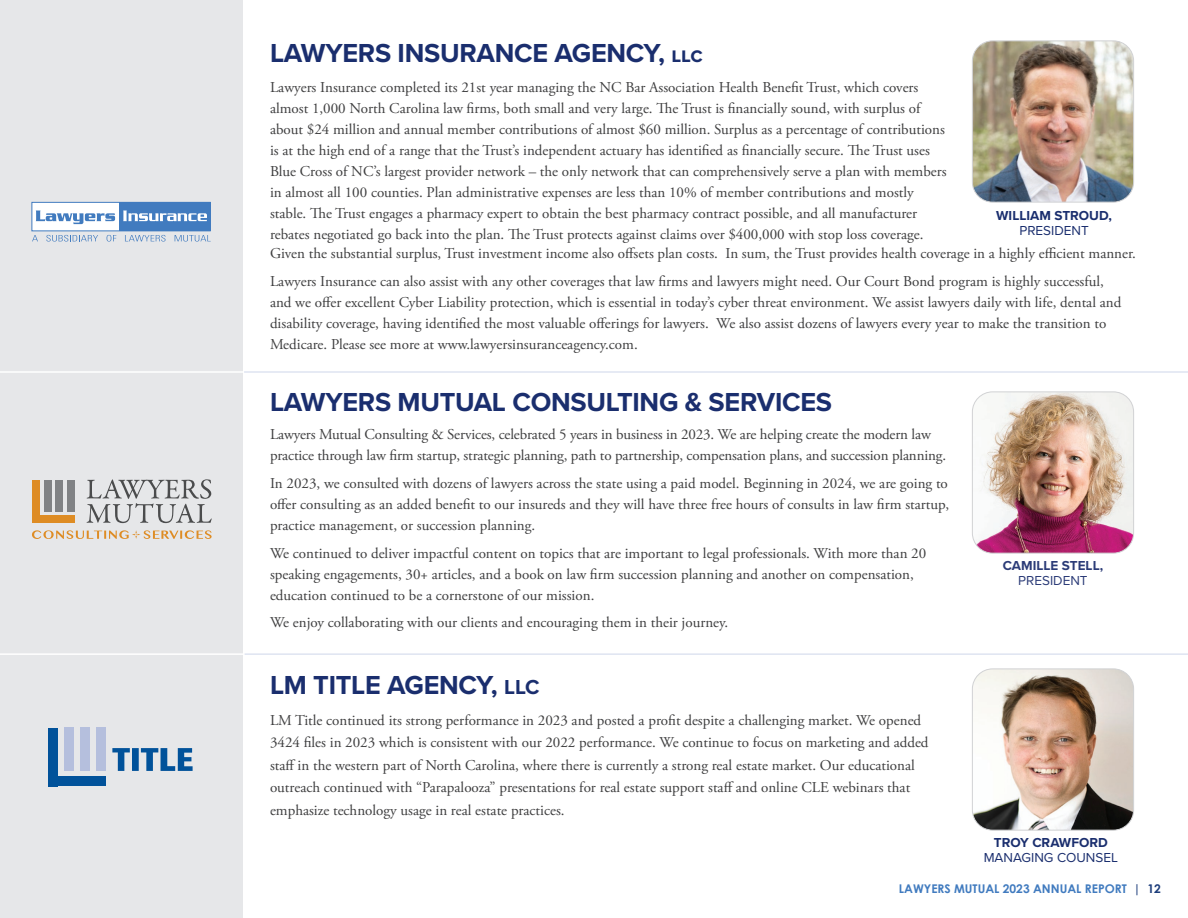
<style>
.page{position:relative;width:1188px;height:918px;background:#fff}
.page>*{position:absolute;margin:0;border:0;box-sizing:border-box;transform-origin:0 0}
._2019header{font:700 27px "Proxima Nova";letter-spacing:-.01em;color:#1a2e6e}
.quote{font:15px/21px "Adobe Garamond Pro";color:#3e3e3f}
.nametitles{font:700 13.5px/15px "Proxima Nova";color:#2b3b77;text-align:center}
.nametitles-2{font:13.5px "Proxima Nova";color:#1a2e6e}
.captions{font:700 13.5px "Proxima Nova";color:#1a2e6e}
.nametitles-3{font:700 13.5px "Proxima Nova";color:#1a2e6e}
.captions-2{font:13.5px "Proxima Nova";color:#1a2e6e}
.t1{font:700 12px "Century Gothic";color:#417bbf}
.s1{font-size:21px}
.s2{font-weight:400}
.s3{color:#1d3d7b}
</style>
<div class="page">
<div style="left:0;top:0;width:243px;height:918px;background:#e6e7e9"></div>
<img style="left:972px;top:42px;width:162px;height:160px">
<div style="left:972px;top:40px;width:162px;height:162px;border:1px solid #d1d2d4;border-radius:20px"></div>
<svg style="left:32px;top:235px;width:6px;height:6px"></svg>
<svg style="left:46px;top:235px;width:52px;height:7px"></svg>
<svg style="left:106px;top:235px;width:10px;height:7px"></svg>
<svg style="left:125px;top:235px;width:41px;height:7px"></svg>
<svg style="left:175px;top:235px;width:36px;height:7px"></svg>
<div style="left:32px;top:202px;width:178px;height:29px;background:#fff"></div>
<div style="left:31px;top:202px;width:180px;height:29px;border:1px solid #417bbf"></div>
<div style="left:119px;top:202px;width:92px;height:29px;background:#417bbf"></div>
<svg style="left:36px;top:211px;width:79px;height:13px"></svg>
<svg style="left:123px;top:211px;width:84px;height:10px"></svg>
<img style="left:972px;top:392px;width:162px;height:160px">
<div style="left:972px;top:392px;width:162px;height:162px;border:1px solid #d1d2d4;border-radius:20px"></div>
<div style="left:32px;top:480px;width:7px;height:43px;background:#de8c24"></div>
<div style="left:44px;top:480px;width:7px;height:32px;background:#808285"></div>
<div style="left:56px;top:480px;width:7px;height:32px;background:#808285"></div>
<div style="left:68px;top:480px;width:7px;height:32px;background:#808285"></div>
<div style="left:32px;top:516px;width:43px;height:7px;background:#de8c24"></div>
<svg style="left:87px;top:479px;width:125px;height:44px"></svg>
<svg style="left:32px;top:530px;width:180px;height:9px"></svg>
<img style="left:972px;top:669px;width:162px;height:160px">
<div style="left:972px;top:669px;width:162px;height:162px;border:1px solid #d1d2d4;border-radius:20px"></div>
<div style="left:64px;top:728px;width:10px;height:43px;background:#b5bfdd"></div>
<div style="left:80px;top:728px;width:10px;height:43px;background:#b5bfdd"></div>
<div style="left:96px;top:728px;width:10px;height:43px;background:#b5bfdd"></div>
<div style="left:48px;top:728px;width:10px;height:58px;background:#01529a"></div>
<div style="left:48px;top:776px;width:58px;height:10px;background:#01529a"></div>
<svg style="left:112px;top:748px;width:81px;height:23px"></svg>
<hr style="left:0;top:371px;width:1163px;height:2px;background:#fff">
<hr style="left:0;top:653px;width:1188px;height:2px;background:#fff">
<hr style="left:244px;top:371px;width:944px;height:2px;background:#dee4f1">
<hr style="left:245px;top:653px;width:943px;height:2px;background:#dee4f1">
<p class="_2019header" style="left:270px;top:33px;width:434px">LAWYERS INSURANCE AGENCY, <span class="s1">llc</span></p>
<p class="quote" style="left:270px;top:77px;width:678px">Lawyers Insurance completed its 21st year managing the NC Bar Association Health Benefit Trust, which covers almost 1,000 North Carolina law firms, both small and very large. The Trust is financially sound, with surplus of about $24 million and annual member contributions of almost $60 million. Surplus as a percentage of contributions is at the high end of a range that the Trust’s independent actuary has identified as financially secure. The Trust uses Blue Cross of NC’s largest provider network – the only network that can comprehensively serve a plan with members in almost all 100 counties. Plan administrative expenses are less than 10% of member contributions and mostly stable. The Trust engages a pharmacy expert to obtain the best pharmacy contract possible, and all manufacturer rebates negotiated go back into the plan. The Trust protects against claims over $400,000 with stop loss coverage.</p>
<p class="captions" style="left:996px;top:205px;width:117px">WILLIAM STROUD,</p>
<p class="captions-2" style="left:1019px;top:220px;width:71px">PRESIDENT</p>
<p class="quote" style="left:270px;top:243px;width:867px">Given the substantial surplus, Trust investment income also offsets plan costs. In sum, the Trust provides health coverage in a highly efficient manner.</p>
<p class="quote" style="left:270px;top:271px;width:853px">Lawyers Insurance can also assist with any other coverages that law firms and lawyers might need. Our Court Bond program is highly successful, and we offer excellent Cyber Liability protection, which is essential in today’s cyber threat environment. We assist lawyers daily with life, dental and disability coverage, having identified the most valuable offerings for lawyers. We also assist dozens of lawyers every year to make the transition to Medicare. Please see more at www.lawyersinsuranceagency.com.</p>
<p class="_2019header" style="left:270px;top:382px;width:564px">LAWYERS MUTUAL CONSULTING &amp; SERVICES</p>
<p class="quote" style="left:270px;top:424px;width:678px">Lawyers Mutual Consulting &amp; Services, celebrated 5 years in business in 2023. We are helping create the modern law practice through law firm startup, strategic planning, path to partnership, compensation plans, and succession planning.</p>
<p class="quote" style="left:270px;top:473px;width:681px;text-align:justify">In 2023, we consulted with dozens of lawyers across the state using a paid model. Beginning in 2024, we are going to offer consulting as an added benefit to our insureds and they will have three free hours of consults in law firm startup, practice management, or succession planning.</p>
<p class="quote" style="left:270px;top:543px;width:658px">We continued to deliver impactful content on topics that are important to legal professionals. With more than 20 speaking engagements, 30+ articles, and a book on law firm succession planning and another on compensation, education continued to be a cornerstone of our mission.</p>
<p class="quote" style="left:270px;top:613px;width:460px">We enjoy collaborating with our clients and encouraging them in their journey.</p>
<p class="_2019header" style="left:270px;top:665px;width:271px">LM TITLE AGENCY, <span class="s1">LLC</span></p>
<p class="quote" style="left:270px;top:709px;width:660px;line-height:22.5px">LM Title continued its strong performance in 2023 and posted a profit despite a challenging market. We opened 3424 files in 2023 which is consistent with our 2022 performance. We continue to focus on marketing and added staff in the western part of North Carolina, where there is currently a strong real estate market. Our educational outreach continued with “Parapalooza” presentations for real estate support staff and online CLE webinars that emphasize technology usage in real estate practices.</p>
<p class="nametitles" style="left:1003px;top:558px;width:102px">CAMILLE STELL,<br><span class="s2">PRESIDENT</span></p>
<p class="nametitles-3" style="left:994px;top:832px;width:115px">TROY CRAWFORD</p>
<p class="nametitles-2" style="left:984px;top:847px;width:136px">MANAGING COUNSEL</p>
<p class="t1" style="left:899px;top:881px;width:264px">LAWYERS MUTUAL 2023 ANNUAL REPORT <span class="s3">| 12</span></p>
</div>
